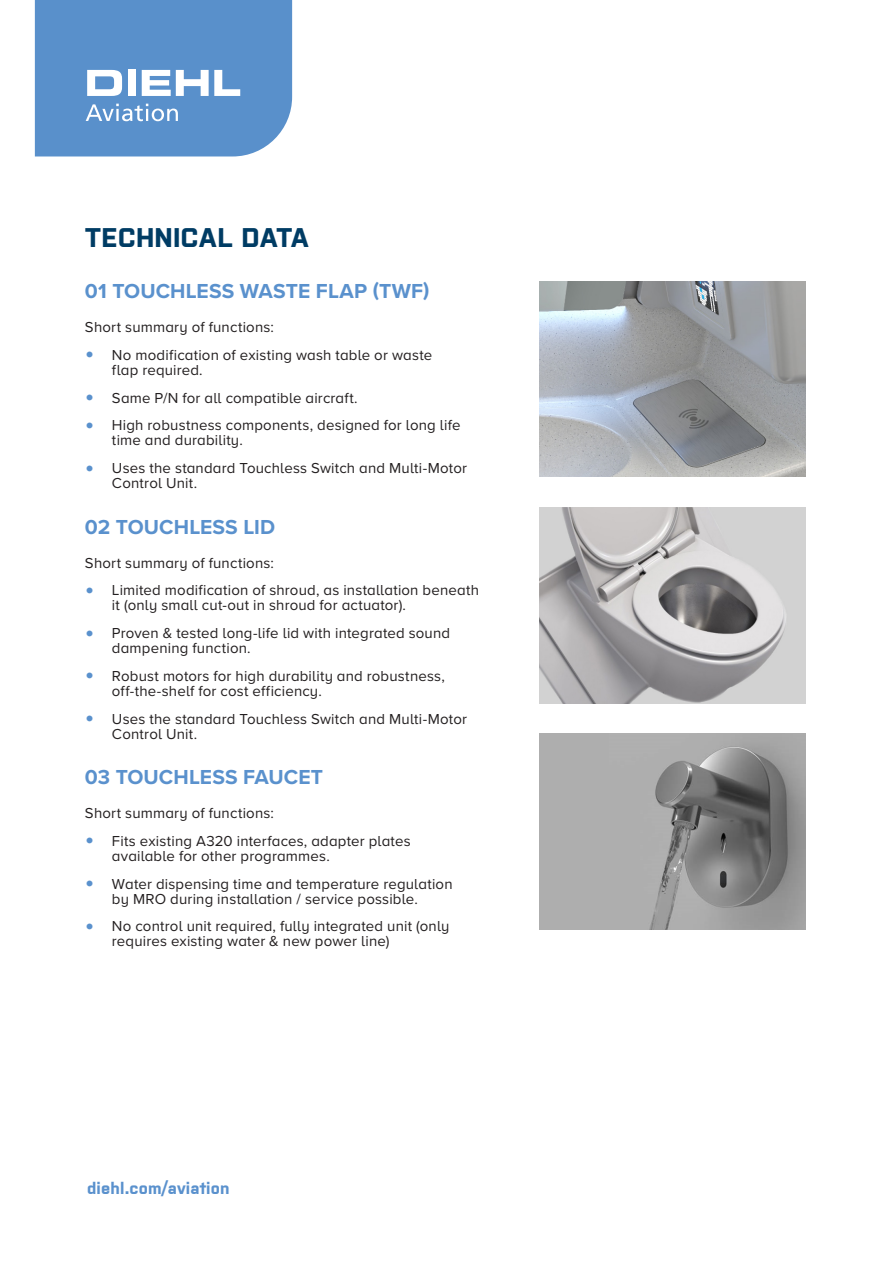
<style>
.page{position:relative;width:893px;height:1263px;background:#fff}
.page>*{position:absolute;margin:0;border:0;box-sizing:border-box;transform-origin:0 0}
.t1{font:700 27px "Purista";letter-spacing:.005em;color:#003c64}
.t2{font:700 21px "Proxima Nova A";letter-spacing:.005em;color:#5a91cd}
.t3{font:700 16.5px "Purista";letter-spacing:.01em;color:#5a91cd}
.t4{font:15px/15px "Proxima Nova A";letter-spacing:.01em;color:#231f20}
.s1{font-size:27px;color:#5a91cd}
</style>
<div class="page">
<svg style="left:35px;top:0;width:257px;height:156px;background:#6799cf"></svg>
<img style="left:539px;top:281px;width:267px;height:196px">
<div style="left:539px;top:734px;width:267px;height:195px;background:#aeaeae"></div>
<img style="left:650px;top:744px;width:156px;height:185px">
<img style="left:539px;top:508px;width:267px;height:195px">
<p class="t1" style="left:85px;top:217px;width:225px">TECHNICAL DATA</p>
<p class="t2" style="left:85px;top:276px;width:346px">01 TOUCHLESS WASTE FLAP (TWF)</p>
<p class="t4" style="left:85px;top:319px;width:190px">Short summary of functions:</p>
<p class="t4" style="left:112px;top:347px;width:322px;text-indent:-27px"><span class="s1">•</span> No modification of existing wash table or waste flap required.</p>
<p class="t4" style="left:85px;top:389px;width:274px"><span class="s1">•</span> Same P/N for all compatible aircraft.</p>
<p class="t4" style="left:112px;top:417px;width:350px;text-indent:-27px"><span class="s1">•</span> High robustness components, designed for long life time and durability.</p>
<p class="t4" style="left:112px;top:460px;width:357px;text-indent:-27px"><span class="s1">•</span> Uses the standard Touchless Switch and Multi-Motor<br>Control Unit.</p>
<p class="t2" style="left:85px;top:511px;width:192px">02 TOUCHLESS LID</p>
<p class="t4" style="left:85px;top:554px;width:190px">Short summary of functions:</p>
<p class="t4" style="left:112px;top:582px;width:369px;text-indent:-27px"><span class="s1">•</span> Limited modification of shroud, as installation beneath it (only small cut-out in shroud for actuator).</p>
<p class="t4" style="left:112px;top:625px;width:340px;text-indent:-27px"><span class="s1">•</span> Proven &amp; tested long-life lid with integrated sound dampening function.</p>
<p class="t4" style="left:112px;top:668px;width:334px;text-indent:-27px"><span class="s1">•</span> Robust motors for high durability and robustness, off-the-shelf for cost efficiency.</p>
<p class="t4" style="left:112px;top:710px;width:357px;text-indent:-27px"><span class="s1">•</span> Uses the standard Touchless Switch and Multi-Motor<br>Control Unit.</p>
<p class="t2" style="left:85px;top:762px;width:239px">03 TOUCHLESS FAUCET</p>
<p class="t4" style="left:85px;top:805px;width:190px">Short summary of functions:</p>
<p class="t4" style="left:112px;top:833px;width:300px;text-indent:-27px"><span class="s1">•</span> Fits existing A320 interfaces, adapter plates available for other programmes.</p>
<p class="t4" style="left:85px;top:875px;width:369px;text-align:center"><span class="s1">•</span> Water dispensing time and temperature regulation by MRO during installation / service possible.</p>
<p class="t4" style="left:112px;top:918px;width:339px;text-indent:-27px"><span class="s1">•</span> No control unit required, fully integrated unit (only requires existing water &amp; new power line)</p>
<p class="t3" style="left:87px;top:1175px;width:144px">diehl.com/aviation</p>
</div>
